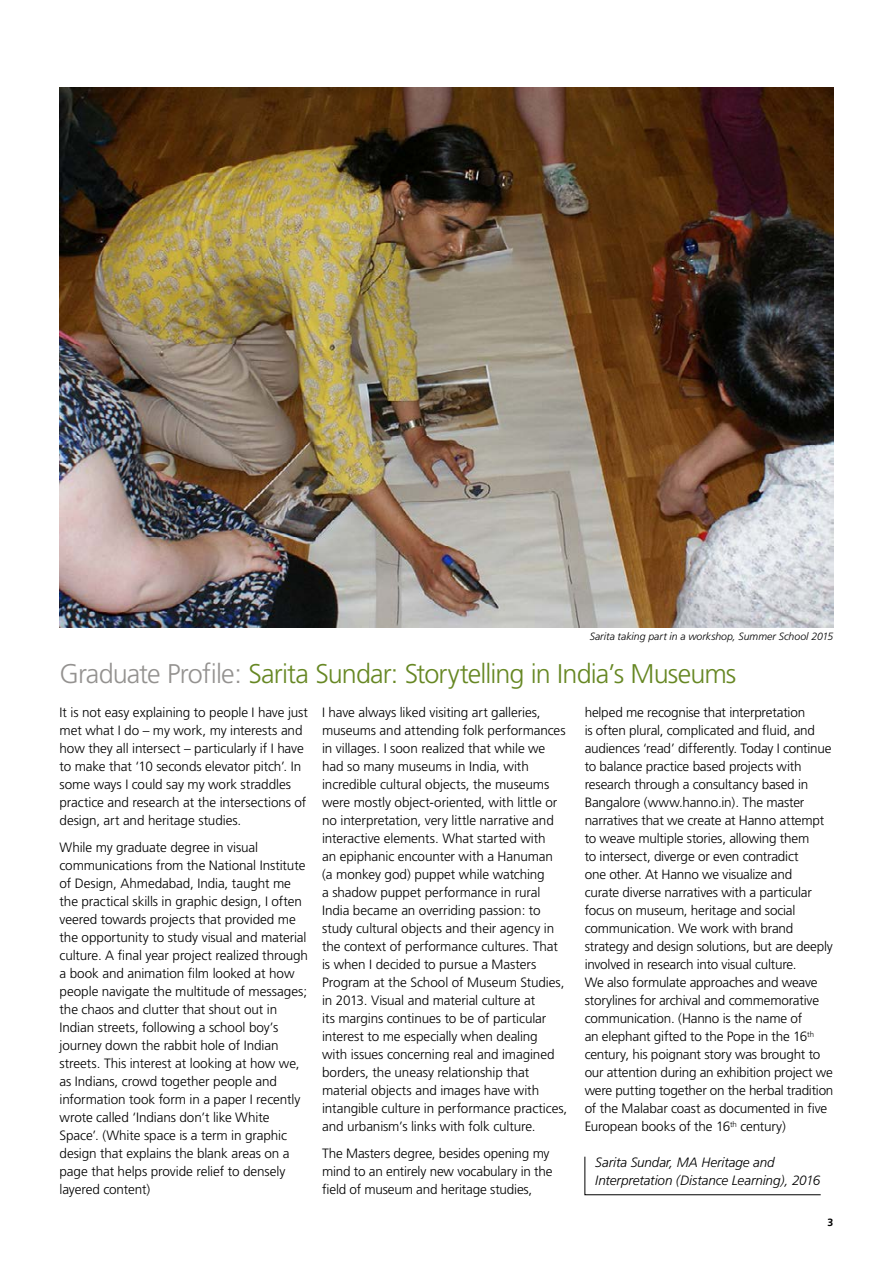
<style>
.page{position:relative;width:893px;height:1263px;background:#fff}
.page>*{position:absolute;margin:0;border:0;box-sizing:border-box;transform-origin:0 0}
.t1{font:300 27px "Frutiger";letter-spacing:-.035em;color:#668723}
.t2{font:300 13.5px/18px "Frutiger";letter-spacing:-.01em;color:#000}
.t3{font:italic 300 13.5px/18px "Frutiger";letter-spacing:-.01em;color:#000}
.t4{font:italic 300 10.5px "Frutiger";color:#000}
.t5{font:700 10.5px "Frutiger";color:#000}
.s1{color:#949290}
</style>
<div class="page">
<img style="left:60px;top:87px;width:773px;height:540px">
<svg style="left:584px;top:1156px;width:237px;height:39px"></svg>
<p class="t4" style="left:590px;top:630px;width:245px">Sarita taking part in a workshop, Summer School 2015</p>
<h1 class="t1" style="left:60px;top:658px;width:678px"><span class="s1">Graduate Profile:</span> Sarita Sundar: Storytelling in India’s Museums</h1>
<p class="t2" style="left:60px;top:704px;width:250px">It is not easy explaining to people I have just met what I do – my work, my interests and how they all intersect – particularly if I have to make that ‘10 seconds elevator pitch’. In some ways I could say my work straddles practice and research at the intersections of design, art and heritage studies.</p>
<p class="t2" style="left:60px;top:839px;width:250px">While my graduate degree in visual communications from the National Institute of Design, Ahmedabad, India, taught me the practical skills in graphic design, I often veered towards projects that provided me the opportunity to study visual and material culture. A final year project realized through a book and animation film looked at how people navigate the multitude of messages; the chaos and clutter that shout out in Indian streets, following a school boy’s journey down the rabbit hole of Indian streets. This interest at looking at how we, as Indians, crowd together people and information took form in a paper I recently wrote called ‘Indians don’t like White Space’. (White space is a term in graphic design that explains the blank areas on a page that helps provide relief to densely layered content)</p>
<p class="t2" style="left:322px;top:703px;width:247px">I have always liked visiting art galleries, museums and attending folk performances in villages. I soon realized that while we had so many museums in India, with incredible cultural objects, the museums were mostly object-oriented, with little or no interpretation, very little narrative and interactive elements. What started with<br>an epiphanic encounter with a Hanuman<br>(a monkey god) puppet while watching<br>a shadow puppet performance in rural India became an overriding passion: to study cultural objects and their agency in the context of performance cultures. That is when I decided to pursue a Masters Program at the School of Museum Studies, in 2013. Visual and material culture at<br>its margins continues to be of particular interest to me especially when dealing<br>with issues concerning real and imagined borders, the uneasy relationship that material objects and images have with intangible culture in performance practices, and urbanism’s links with folk culture.</p>
<p class="t2" style="left:322px;top:1144px;width:232px">The Masters degree, besides opening my mind to an entirely new vocabulary in the field of museum and heritage studies,</p>
<p class="t2" style="left:585px;top:703px;width:250px">helped me recognise that interpretation<br>is often plural, complicated and fluid, and audiences ‘read’ differently. Today I continue to balance practice based projects with research through a consultancy based in Bangalore (www.hanno.in). The master narratives that we create at Hanno attempt to weave multiple stories, allowing them<br>to intersect, diverge or even contradict<br>one other. At Hanno we visualize and<br>curate diverse narratives with a particular focus on museum, heritage and social communication. We work with brand strategy and design solutions, but are deeply involved in research into visual culture.<br>We also formulate approaches and weave storylines for archival and commemorative communication. (Hanno is the name of<br>an elephant gifted to the Pope in the 16<sup>th </sup>century, his poignant story was brought to our attention during an exhibition project we were putting together on the herbal tradition of the Malabar coast as documented in five European books of the 16<sup>th</sup> century)</p>
<p class="t3" style="left:595px;top:1153px;width:226px">Sarita Sundar, MA Heritage and<br>Interpretation (Distance Learning), 2016</p>
<p class="t5" style="left:828px;top:1216px;width:7px">3</p>
</div>
